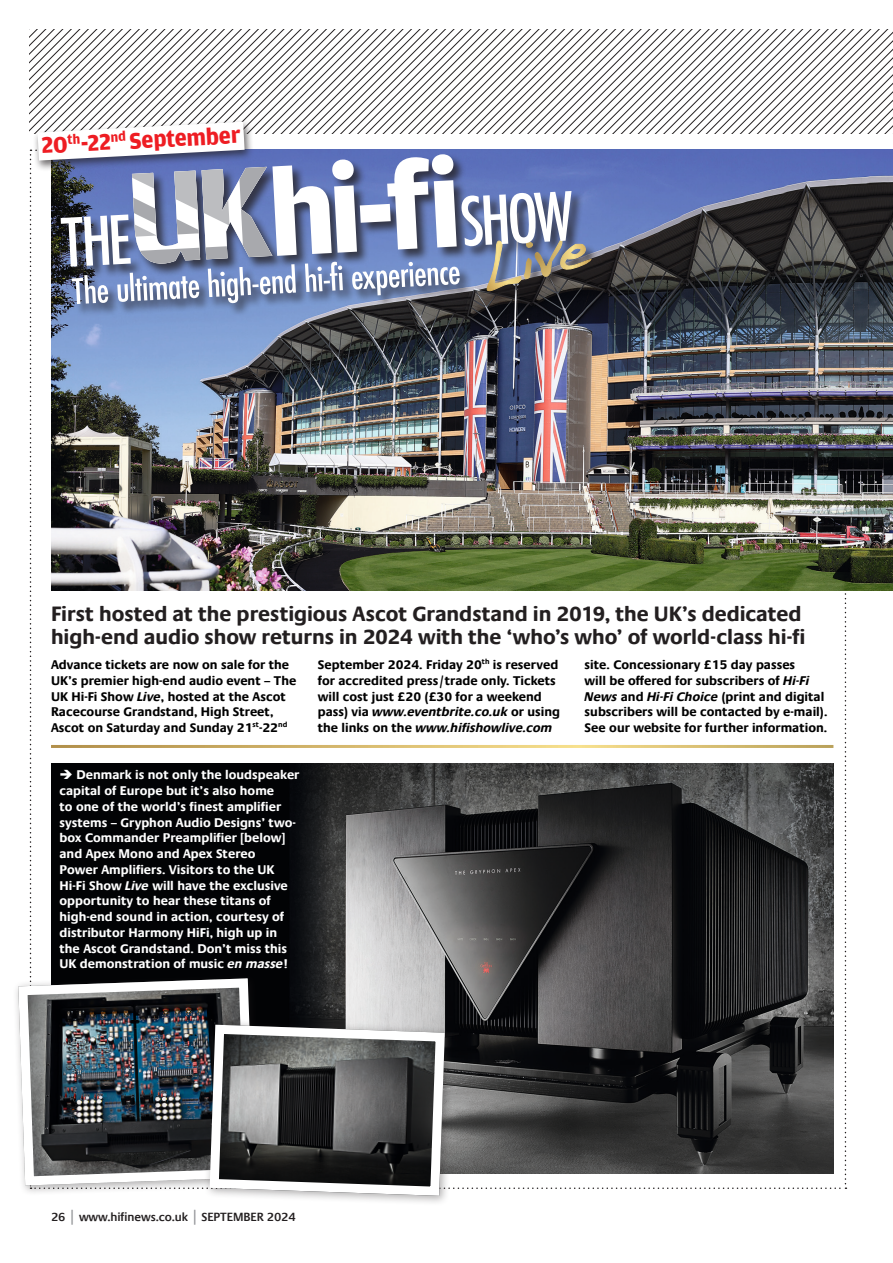
<style>
.page{position:relative;width:893px;height:1263px;background:#fff}
.page>*{position:absolute;margin:0;border:0;box-sizing:border-box;transform-origin:0 0}
.t1{font:700 24px "Amplitude";color:#ee1d23}
._0_INTRO{font:700 21px/22.5px "Praxis Com";letter-spacing:-.005em;color:#231f20}
.BODY_COPY{font:700 12.75px/15.8px "Praxis Com";color:#000}
.BODY_COPY-2{font:700 12.75px/15.8px "Praxis Com";color:#fff}
.t2{font:600 12px "Praxis Com";letter-spacing:-.01em;color:#231f20}
.s1{font-style:italic}
.s2{font-size:15px;color:#939598}
</style>
<div class="page">
<div style="left:18px;top:978px;width:237px;height:207px;border:9px solid #fff;border-radius:7px"></div>
<div style="left:204px;top:1018px;width:251px;height:188px;background:#231f20;opacity:.35"></div>
<img style="left:30px;top:30px;width:863px;height:1170px">
<p class="t1" style="left:41px;top:132px;width:201px;rotate:-3deg">20<sup>th</sup>-22<sup>nd</sup> September</p>
<p class="_0_INTRO" style="left:51px;top:603px;width:756px">First hosted at the prestigious Ascot Grandstand in 2019, the UK’s dedicated high-end audio show returns in 2024 with the ‘who’s who’ of world-class hi-fi</p>
<p class="BODY_COPY" style="left:51px;top:657px;width:247px">Advance tickets are now on sale for the UK’s premier high-end audio event – The UK Hi-Fi Show <span class="s1">Live</span>, hosted at the Ascot Racecourse Grandstand, High Street, Ascot on Saturday and Sunday 21<sup>st</sup>-22<sup>nd</sup></p>
<p class="BODY_COPY" style="left:318px;top:657px;width:244px">September 2024. Friday 20<sup>th</sup> is reserved for accredited press/trade only. Tickets will cost just £20 (£30 for a weekend pass) via <span class="s1">www.eventbrite.co.uk</span> or using the links on the <span class="s1">www.hifishowlive.com</span></p>
<p class="BODY_COPY" style="left:585px;top:657px;width:244px">site. Concessionary £15 day passes<br>will be offered for subscribers of <span class="s1">Hi-Fi News</span> and <span class="s1">Hi-Fi Choice</span> (print and digital subscribers will be contacted by e-mail).<br>See our website for further information.</p>
<p class="BODY_COPY-2" style="left:60px;top:767px;width:241px">➔ Denmark is not only the loudspeaker capital of Europe but it’s also home<br>to one of the world’s finest amplifier systems – Gryphon Audio Designs’ two&shy;box Commander Preamplifier [below] and Apex Mono and Apex Stereo<br>Power Amplifiers. Visitors to the UK Hi-Fi Show <span class="s1">Live</span> will have the exclusive opportunity to hear these titans of high-end sound in action, courtesy of distributor Harmony HiFi, high up in the Ascot Grandstand. Don’t miss this UK demonstration of music <span class="s1">en masse</span>!</p>
<p class="t2" style="left:51px;top:1209px;width:246px">26 <span class="s2">|</span> www.hifinews.co.uk <span class="s2">|</span> SEPTEMBER 2024</p>
</div>
